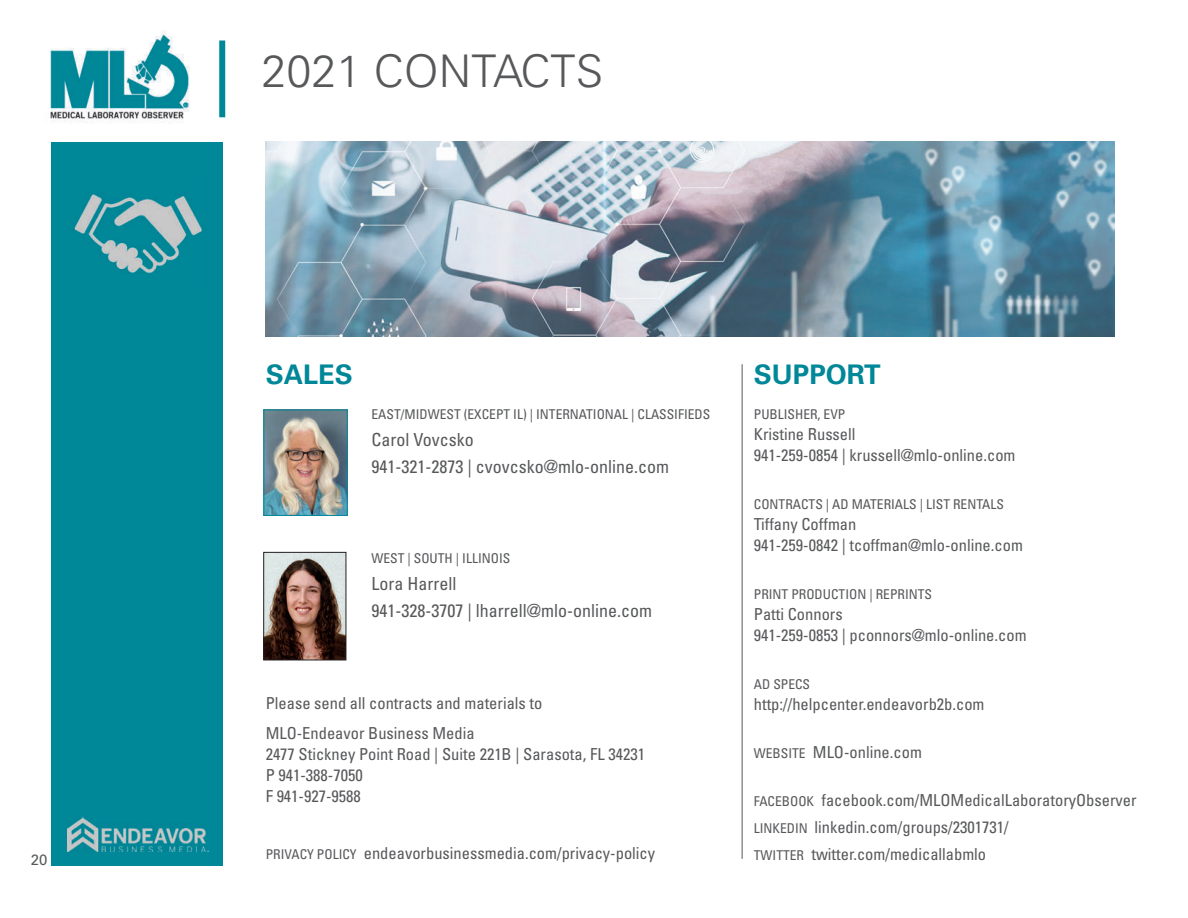
<style>
.page{position:relative;width:1188px;height:918px;background:#fff}
.page>*{position:absolute;margin:0;border:0;box-sizing:border-box;transform-origin:0 0}
.t1{font:300 45px "Univers LT Std";color:#57585a}
.t2{font:700 27px "Univers LT Std";color:#008798}
.t3{font:condensed 18px/27px "Univers LT Std";color:#57585a}
.t4{font:condensed 16.5px/21px "Univers LT Std";color:#57585a}
.t5{font:15px "Univers LT Std";color:#57585a}
.t6{font:condensed 13.5px "Univers LT Std";color:#57585a}
.s1{font-size:13.5px}
</style>
<div class="page">
<img style="left:50px;top:30px;width:172px;height:93px">
<div style="left:51px;top:142px;width:171px;height:723px;background:#008798"></div>
<img style="left:266px;top:554px;width:78px;height:104px">
<div style="left:264px;top:552px;width:82px;height:108px;border:1px solid #231f20"></div>
<hr style="left:742px;top:364px;width:1px;height:495px;background:#57585a">
<img style="left:266px;top:142px;width:848px;height:194px">
<img style="left:74px;top:194px;width:128px;height:79px">
<div style="left:219px;top:40px;width:6px;height:77px;background:#008798"></div>
<img style="left:68px;top:818px;width:140px;height:34px">
<img style="left:266px;top:412px;width:80px;height:102px">
<div style="left:264px;top:410px;width:84px;height:106px;border:1px solid #008798"></div>
<p class="t5" style="left:31px;top:851px;width:18px">20</p>
<h1 class="t1" style="left:261px;top:44px;width:343px">2021 CONTACTS</h1>
<h2 class="t2" style="left:266px;top:358px;width:89px">SALES</h2>
<h2 class="t2" style="left:754px;top:358px;width:128px">SUPPORT</h2>
<p class="t6" style="left:372px;top:406px;width:340px">EAST/MIDWEST (EXCEPT IL) | INTERNATIONAL | CLASSIFIEDS</p>
<p class="t3" style="left:372px;top:426px;width:299px">Carol Vovcsko<br>941-321-2873 | cvovcsko@mlo-online.com</p>
<p class="t6" style="left:372px;top:550px;width:140px">WEST | SOUTH | ILLINOIS</p>
<p class="t3" style="left:372px;top:570px;width:282px">Lora Harrell<br>941-328-3707 | lharrell@mlo-online.com</p>
<p class="t4" style="left:266px;top:688px;width:278px;line-height:30px">Please send all contracts and materials to<br>MLO-Endeavor Business Media</p>
<p class="t4" style="left:266px;top:743px;width:381px">2477 Stickney Point Road | Suite 221B | Sarasota, FL 34231<br>P 941-388-7050<br>F 941-927-9588</p>
<p class="t4" style="left:266px;top:842px;width:391px"><span class="s1">PRIVACY POLICY</span> endeavorbusinessmedia.com/privacy-policy</p>
<p class="t6" style="left:754px;top:406px;width:93px">PUBLISHER, EVP</p>
<p class="t4" style="left:754px;top:424px;width:263px">Kristine Russell<br>941-259-0854 | krussell@mlo-online.com</p>
<p class="t6" style="left:754px;top:496px;width:252px">CONTRACTS | AD MATERIALS | LIST RENTALS</p>
<p class="t4" style="left:754px;top:514px;width:271px">Tiffany Coffman<br>941-259-0842 | tcoffman@mlo-online.com</p>
<p class="t6" style="left:754px;top:586px;width:180px">PRINT PRODUCTION | REPRINTS</p>
<p class="t4" style="left:754px;top:604px;width:274px">Patti Connors<br>941-259-0853 | pconnors@mlo-online.com</p>
<p class="t6" style="left:754px;top:676px;width:58px">AD SPECS</p>
<p class="t4" style="left:754px;top:694px;width:232px">http://helpcenter.endeavorb2b.com</p>
<p class="t4" style="left:754px;top:742px;width:170px"><span class="s1">WEBSITE</span> MLO-online.com</p>
<p class="t4" style="left:754px;top:787px;width:384px;line-height:27px"><span class="s1">FACEBOOK</span> facebook.com/MLOMedicalLaboratoryObserver<br><span class="s1">LINKEDIN</span> linkedin.com/groups/2301731/<br><span class="s1">TWITTER</span> twitter.com/medicallabmlo</p>
</div>
